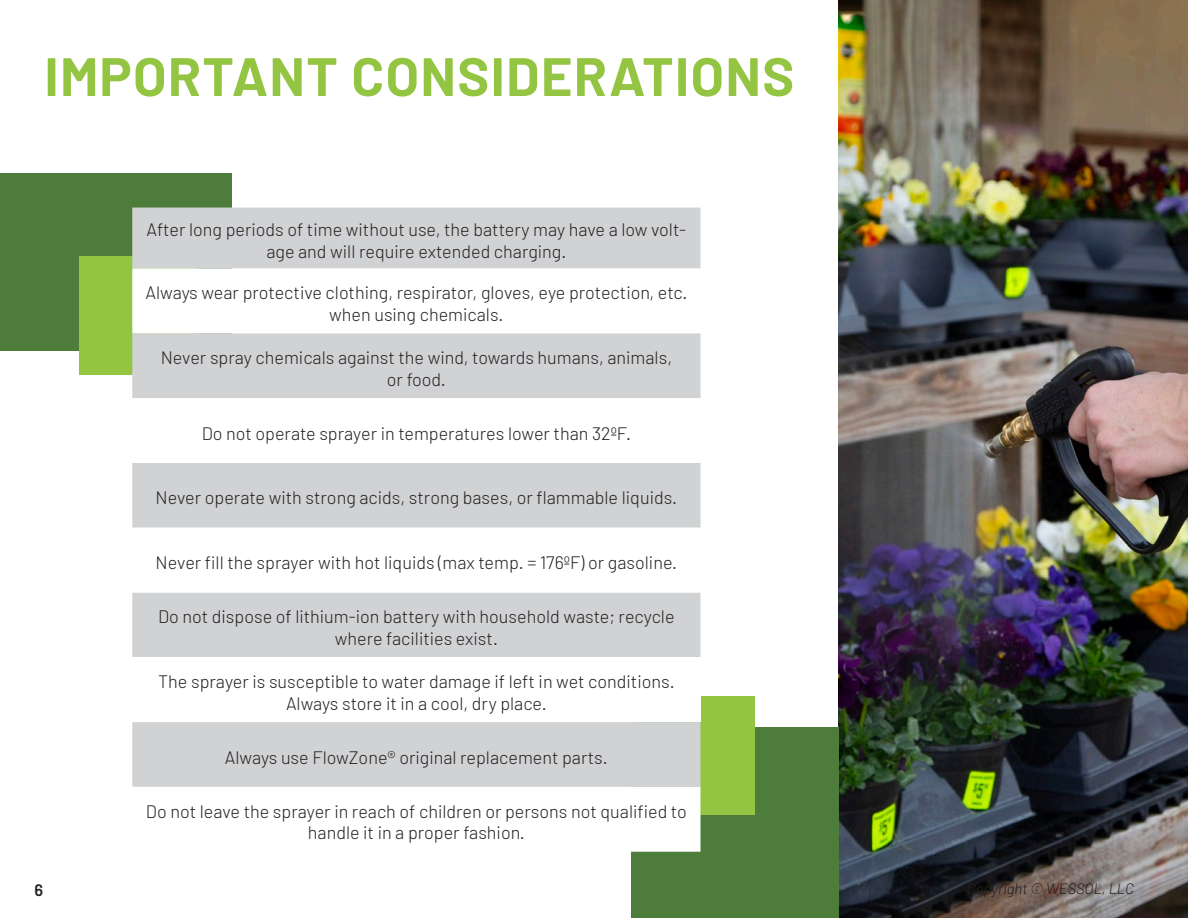
<style>
.page{position:relative;width:1188px;height:918px;background:#fff}
.page>*{position:absolute;margin:0;border:0;box-sizing:border-box;transform-origin:0 0}
.t1{font:700 54px "Barlow";letter-spacing:.025em;color:#93c542}
.t2{font:300 18px/21.6px "Barlow";color:#231f20;text-align:center}
.t3{font:600 16.5px "Barlow";color:#231f20}
.t4{font:italic 300 15px "Barlow";color:#231f20}
</style>
<div class="page">
<img style="left:838px;top:0;width:350px;height:918px">
<div style="left:631px;top:727px;width:208px;height:191px;background:#4d7c3b"></div>
<div style="left:637px;top:696px;width:118px;height:119px;background:#93c542"></div>
<div style="left:0;top:173px;width:231px;height:177px;background:#4d7c3b"></div>
<div style="left:79px;top:256px;width:119px;height:119px;background:#93c542"></div>
<div style="left:132px;top:208px;width:568px;height:60px;background:#d1d2d4"></div>
<svg style="left:132px;top:268px;width:568px;height:584px"></svg>
<div style="left:132px;top:657px;width:568px;height:65px;background:#fff"></div>
<p class="t1" style="left:44px;top:43px;width:751px">IMPORTANT CONSIDERATIONS</p>
<p class="t2" style="left:147px;top:218px;width:541px">After long periods of time without use, the battery may have a low volt&shy;age and will require extended charging.</p>
<p class="t2" style="left:145px;top:281px;width:543px">Always wear protective clothing, respirator, gloves, eye protection, etc. when using chemicals.</p>
<p class="t2" style="left:161px;top:346px;width:513px">Never spray chemicals against the wind, towards humans, animals, or food.</p>
<p class="t2" style="left:202px;top:422px;width:431px">Do not operate sprayer in temperatures lower than 32ºF.</p>
<p class="t2" style="left:156px;top:487px;width:523px">Never operate with strong acids, strong bases, or flammable liquids.</p>
<p class="t2" style="left:156px;top:551px;width:523px">Never fill the sprayer with hot liquids (max temp. = 176ºF) or gasoline.</p>
<p class="t2" style="left:158px;top:605px;width:518px">Do not dispose of lithium-ion battery with household waste; recycle where facilities exist.</p>
<p class="t2" style="left:158px;top:670px;width:518px">The sprayer is susceptible to water damage if left in wet conditions.</p>
<p class="t2" style="left:286px;top:692px;width:262px">Always store it in a cool, dry place.</p>
<p class="t2" style="left:225px;top:746px;width:384px">Always use FlowZone® original replacement parts.</p>
<p class="t2" style="left:146px;top:800px;width:542px">Do not leave the sprayer in reach of children or persons not qualified to handle it in a proper fashion.</p>
<p class="t3" style="left:35px;top:879px;width:10px">6</p>
<p class="t4" style="left:967px;top:879px;width:168px">Copyright © WESSOL, LLC</p>
</div>
